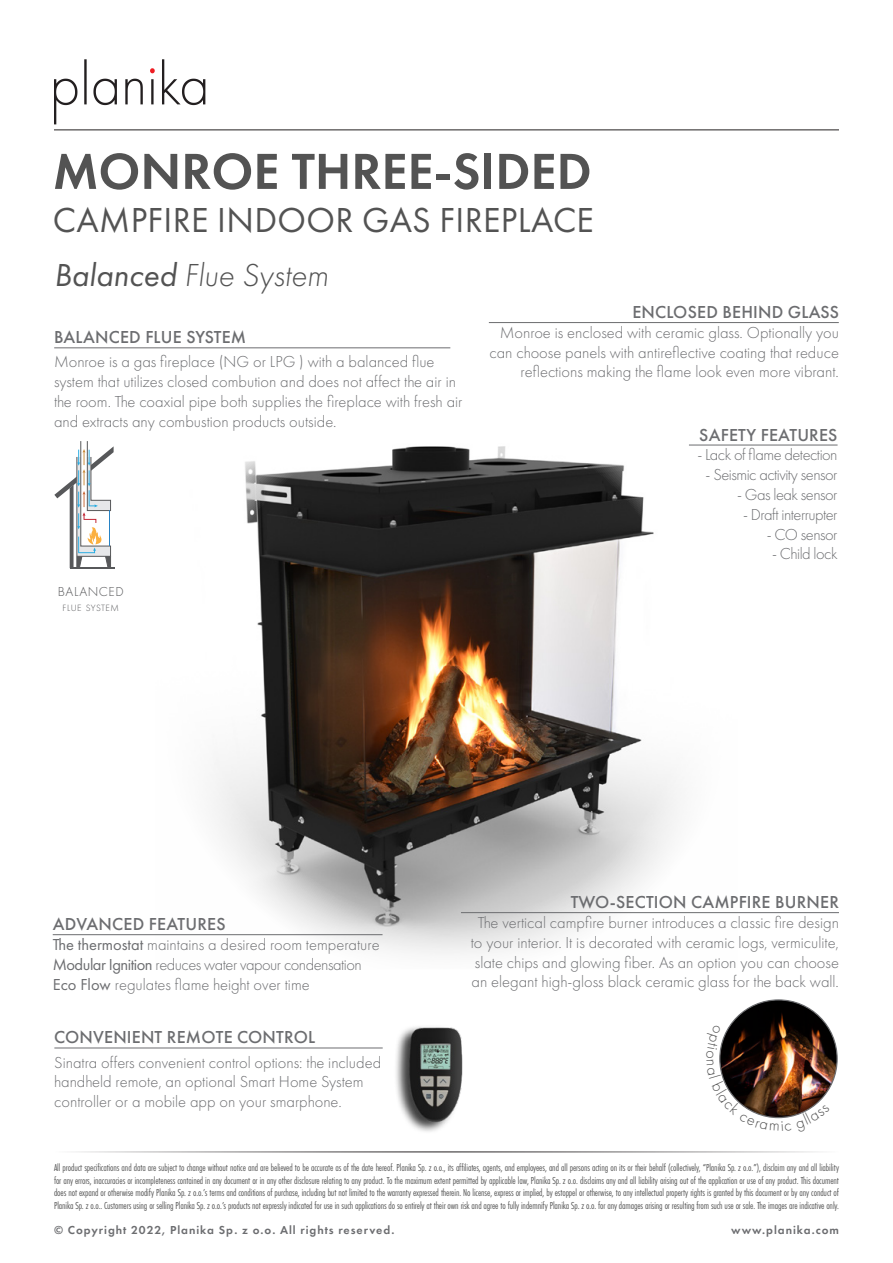
<style>
.page{position:relative;width:893px;height:1263px;background:#fff}
.page>*{position:absolute;margin:0;border:0;box-sizing:border-box;transform-origin:0 0}
.FIREPLACE{font:600 52.5px "Futura PT";color:#535353}
.FIREPLACE-2{font:36px "Futura PT";letter-spacing:.01em;color:#535353}
.t1{font:italic 300 33px "Futura PT";color:#535353}
.spis_treści_2{font:500 18px "Futura PT";letter-spacing:.01em;color:#6c6d70}
.t2{font:300 16.5px/19.8px "Futura PT";color:#6c6d70}
.t3{font:300 16.5px "Futura PT";letter-spacing:-.03em;color:#6c6d70}
.spis_treści_2-2{font:300 13.5px "Futura PT";color:#57585a}
.t4{font:600 12px "Futura PT";letter-spacing:.08em;color:#6c6d70}
.t5{font:10.5px/12.6px "Futura PT Cond";letter-spacing:-.01em;color:#535353;text-align:justify}
.spis_treści_2-3{font:300 9.45px "Futura PT";letter-spacing:.055em;color:#57585a}
.s1{font-weight:400}
</style>
<div class="page">
<hr style="left:54px;top:1152px;width:785px;height:1px;background:#231f20">
<svg style="left:54px;top:59px;width:151px;height:65px"></svg>
<hr style="left:54px;top:130px;width:785px;height:1px;background:#231f20">
<img style="left:156px;top:444px;width:581px;height:510px">
<hr style="left:489px;top:322px;width:350px;height:1px;background:#6c6d70">
<hr style="left:54px;top:348px;width:396px;height:1px;background:#6c6d70">
<img style="left:368px;top:1026px;width:95px;height:106px">
<hr style="left:54px;top:1048px;width:329px;height:1px;background:#6c6d70">
<hr style="left:53px;top:934px;width:330px;height:1px;background:#6c6d70">
<hr style="left:689px;top:445px;width:149px;height:1px;background:#6c6d70">
<hr style="left:461px;top:912px;width:378px;height:1px;background:#6c6d70">
<img style="left:720px;top:1000px;width:117px;height:117px;border-radius:59px">
<svg style="left:54px;top:441px;width:60px;height:128px"></svg>
<img style="left:719px;top:1024px;width:111px;height:95px">
<p class="FIREPLACE" style="left:53px;top:138px;width:540px">MONROE THREE-SIDED</p>
<p class="FIREPLACE-2" style="left:53px;top:199px;width:543px">CAMPFIRE INDOOR GAS FIREPLACE</p>
<p class="t1" style="left:54px;top:257px;width:276px"><span class="s1">Balanced</span> Flue System</p>
<p class="spis_treści_2" style="left:54px;top:326px;width:194px">BALANCED FLUE SYSTEM</p>
<p class="t2" style="left:54px;top:352px;width:410px">Monroe is a gas fireplace (NG or LPG ) with a balanced flue system that utilizes closed combution and does not affect the air in the room. The coaxial pipe both supplies the fireplace with fresh air and extracts any combustion products outside.</p>
<p class="spis_treści_2" style="left:632px;top:301px;width:208px">ENCLOSED BEHIND GLASS</p>
<p class="t2" style="left:489px;top:323px;width:351px;text-align:right">Monroe is enclosed with ceramic glass. Optionally you can choose panels with antireflective coating that reduce reflections making the flame look even more vibrant.</p>
<p class="spis_treści_2" style="left:699px;top:424px;width:140px">SAFETY FEATURES</p>
<p class="t3" style="left:697px;top:445px;width:142px">- Lack of flame detection</p>
<p class="t3" style="left:706px;top:465px;width:133px">- Seismic activity sensor</p>
<p class="t3" style="left:737px;top:485px;width:102px">- Gas leak sensor</p>
<p class="t3" style="left:743px;top:505px;width:96px">- Draft interrupter</p>
<p class="t3" style="left:767px;top:525px;width:72px">- CO sensor</p>
<p class="t3" style="left:772px;top:544px;width:67px">- Child lock</p>
<p class="spis_treści_2-2" style="left:58px;top:584px;width:17px">BALAN</p>
<p class="spis_treści_2-2" style="left:99px;top:584px;width:26px">CED</p>
<p class="spis_treści_2-3" style="left:63px;top:602px;width:58px">FLUE SYSTEM</p>
<p class="spis_treści_2" style="left:53px;top:913px;width:174px">ADVANCED FEATURES</p>
<p class="t2" style="left:53px;top:935px;width:328px"><span class="s1">The thermostat</span> maintains a desired room temperature</p>
<p class="t3" style="left:53px;top:955px;width:310px"><span class="s1">Modular Ignition</span> reduces water vapour condensation</p>
<p class="t2" style="left:53px;top:974px;width:258px"><span class="s1">Eco Flow</span> regulates flame height over time</p>
<p class="spis_treści_2" style="left:54px;top:1026px;width:263px">CONVENIENT REMOTE CONTROL</p>
<p class="t2" style="left:54px;top:1052px;width:328px">Sinatra offers convenient control options: the included handheld remote, an optional Smart Home System controller or a mobile app on your smarphone.</p>
<p class="spis_treści_2" style="left:571px;top:891px;width:270px">TWO-SECTION CAMPFIRE BURNER</p>
<p class="t2" style="left:471px;top:913px;width:370px;text-align:center">The vertical campfire burner introduces a classic fire design to your interior. It is decorated with ceramic logs, vermiculite, slate chips and glowing fiber. As an option you can choose an elegant high-gloss black ceramic glass for the back wall.</p>
<p class="t5" style="left:54px;top:1161px;width:786px">All product specifications and data are subject to change without notice and are believed to be accurate as of the date hereof. Planika Sp. z o.o., its affiliates, agents, and employees, and all persons acting on its or their behalf (collectively, “Planika Sp. z o.o.”), disclaim any and all liability for any errors, inaccuracies or incompleteness contained in any document or in any other disclosure relating to any product. To the maximum extent permitted by applicable law, Planika Sp. z o.o. disclaims any and all liability arising out of the application or use of any product. This document does not expand or otherwise modify Planika Sp. z o.o.’s terms and conditions of purchase, including but not limited to the warranty expressed therein. No license, express or implied, by estoppel or otherwise, to any intellectual property rights is granted by this document or by any conduct of Planika Sp. z o.o.. Customers using or selling Planika Sp. z o.o.’s products not expressly indicated for use in such applications do so entirely at their own risk and agree to fully indemnify Planika Sp. z o.o. for any damages arising or resulting from such use or sale. The images are indicative only.</p>
<p class="t4" style="left:54px;top:1223px;width:342px">© Copyright 2022, Planika Sp. z o.o. All rights reserved.</p>
<p class="t4" style="left:731px;top:1223px;width:109px">www.planika.com</p>
</div>
